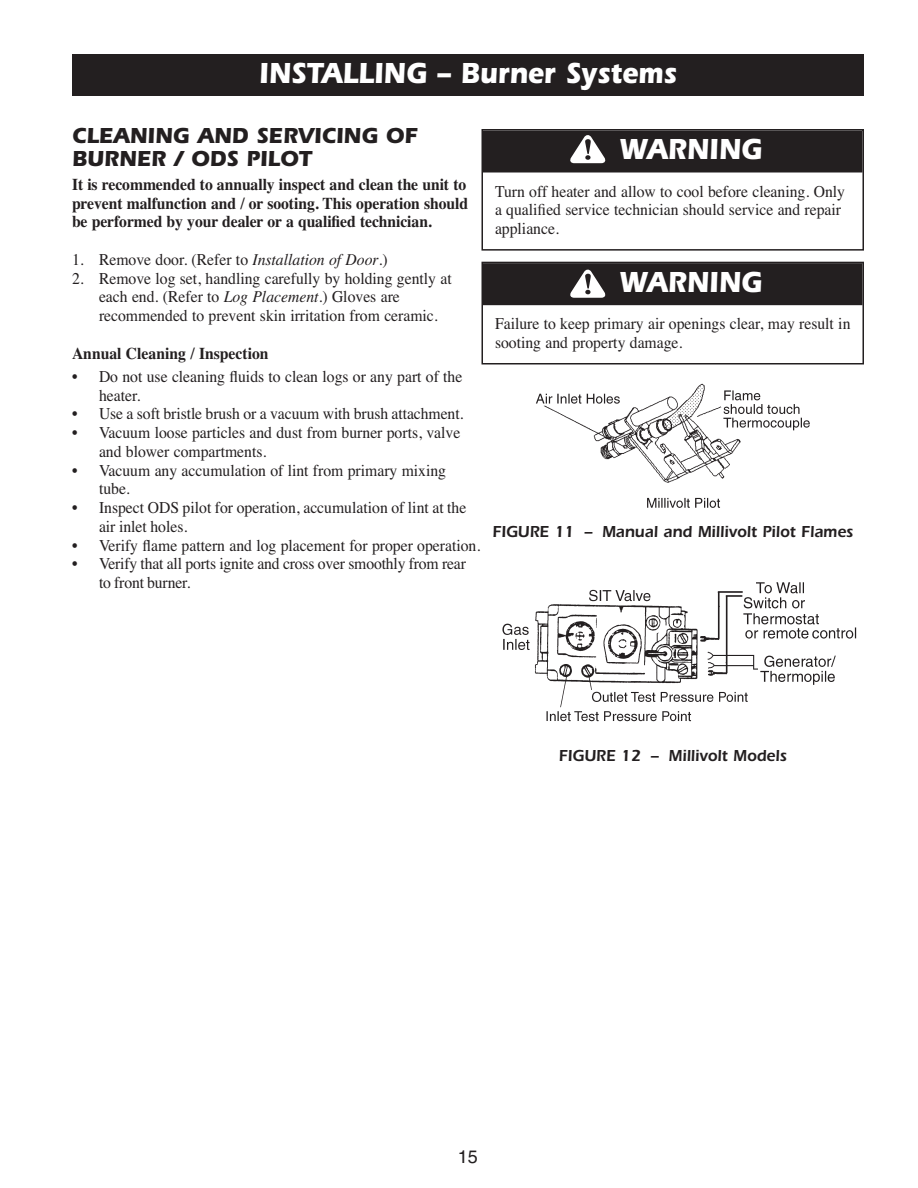
<style>
.page{position:relative;width:918px;height:1188px;background:#fff}
.page>*{position:absolute;margin:0;border:0;box-sizing:border-box;transform-origin:0 0}
.t1{font:700 30px "Itc Eras";color:#fff;scale:.9 1}
.t2{font:700 22.5px/23.2px "Itc Eras";color:#231f20;scale:.95 1}
.t3{font:18px "Helvetica";color:#231f20}
.t4{font:16.5px/18.8px "Times";color:#231f20;scale:.95 1}
.t5{font:700 16.5px/18.8px "Times";letter-spacing:-.005em;color:#231f20;text-align:justify;scale:.95 1}
.t6{font:600 16.5px "Itc Eras";color:#231f20;scale:.95 1}
.s1{font-style:italic}
</style>
<div class="page">
<div style="left:72px;top:54px;width:792px;height:42px;background:#231f20"></div>
<img style="left:536px;top:383px;width:274px;height:125px">
<img style="left:502px;top:582px;width:355px;height:140px">
<div style="left:482px;top:129px;width:382px;height:122px;border:2px solid #231f20"></div>
<div style="left:483px;top:130px;width:379px;height:42px;background:#231f20"></div>
<svg style="left:570px;top:135px;width:36px;height:28px"></svg>
<div style="left:482px;top:262px;width:382px;height:102px;border:2px solid #231f20"></div>
<div style="left:483px;top:263px;width:379px;height:42px;background:#231f20"></div>
<svg style="left:570px;top:269px;width:36px;height:29px"></svg>
<h1 class="t1" style="left:259px;top:62px;width:465px">INSTALLING – Burner Systems</h1>
<h2 class="t2" style="left:72px;top:127px;width:365px">CLEANING AND SERVICING OF<br>BURNER / ODS PILOT</h2>
<p class="t5" style="left:72px;top:176px;width:418px">It is recommended to annually inspect and clean the unit to prevent malfunction and / or sooting. This operation should be performed by your dealer or a qualified technician.</p>
<p class="t4" style="left:72px;top:251px;width:334px">1. Remove door. (Refer to <span class="s1">Installation of Door</span>.)</p>
<p class="t4" style="left:99px;top:270px;width:373px;text-indent:-27px">2. Remove log set, handling carefully by holding gently at each end. (Refer to <span class="s1">Log Placement</span>.) Gloves are recommended to prevent skin irritation from ceramic.</p>
<p class="t5" style="left:72px;top:345px;width:209px">Annual Cleaning / Inspection</p>
<p class="t4" style="left:99px;top:368px;width:384px;text-indent:-27px">• Do not use cleaning fluids to clean logs or any part of the heater.</p>
<p class="t4" style="left:72px;top:406px;width:414px">• Use a soft bristle brush or a vacuum with brush attachment.</p>
<p class="t4" style="left:99px;top:425px;width:382px;text-indent:-27px">• Vacuum loose particles and dust from burner ports, valve and blower compartments.</p>
<p class="t4" style="left:99px;top:462px;width:367px;text-indent:-27px">• Vacuum any accumulation of lint from primary mixing tube.</p>
<p class="t4" style="left:99px;top:500px;width:388px;text-indent:-27px">• Inspect ODS pilot for operation, accumulation of lint at the air inlet holes.</p>
<p class="t4" style="left:72px;top:537px;width:431px">• Verify flame pattern and log placement for proper operation.</p>
<p class="t4" style="left:99px;top:556px;width:388px;text-indent:-27px">• Verify that all ports ignite and cross over smoothly from rear to front burner.</p>
<h1 class="t1" style="left:620px;top:139px;width:159px">WARNING</h1>
<p class="t4" style="left:495px;top:183px;width:370px">Turn off heater and allow to cool before cleaning. Only a qualified service technician should service and repair appliance.</p>
<h1 class="t1" style="left:620px;top:272px;width:159px">WARNING</h1>
<p class="t4" style="left:495px;top:316px;width:376px">Failure to keep primary air openings clear, may result in sooting and property damage.</p>
<p class="t6" style="left:492px;top:526px;width:381px">FIGURE 11 – Manual and Millivolt Pilot Flames</p>
<p class="t6" style="left:559px;top:750px;width:241px">FIGURE 12 – Millivolt Models</p>
<p class="t3" style="left:458px;top:1150px;width:22px">15</p>
</div>
